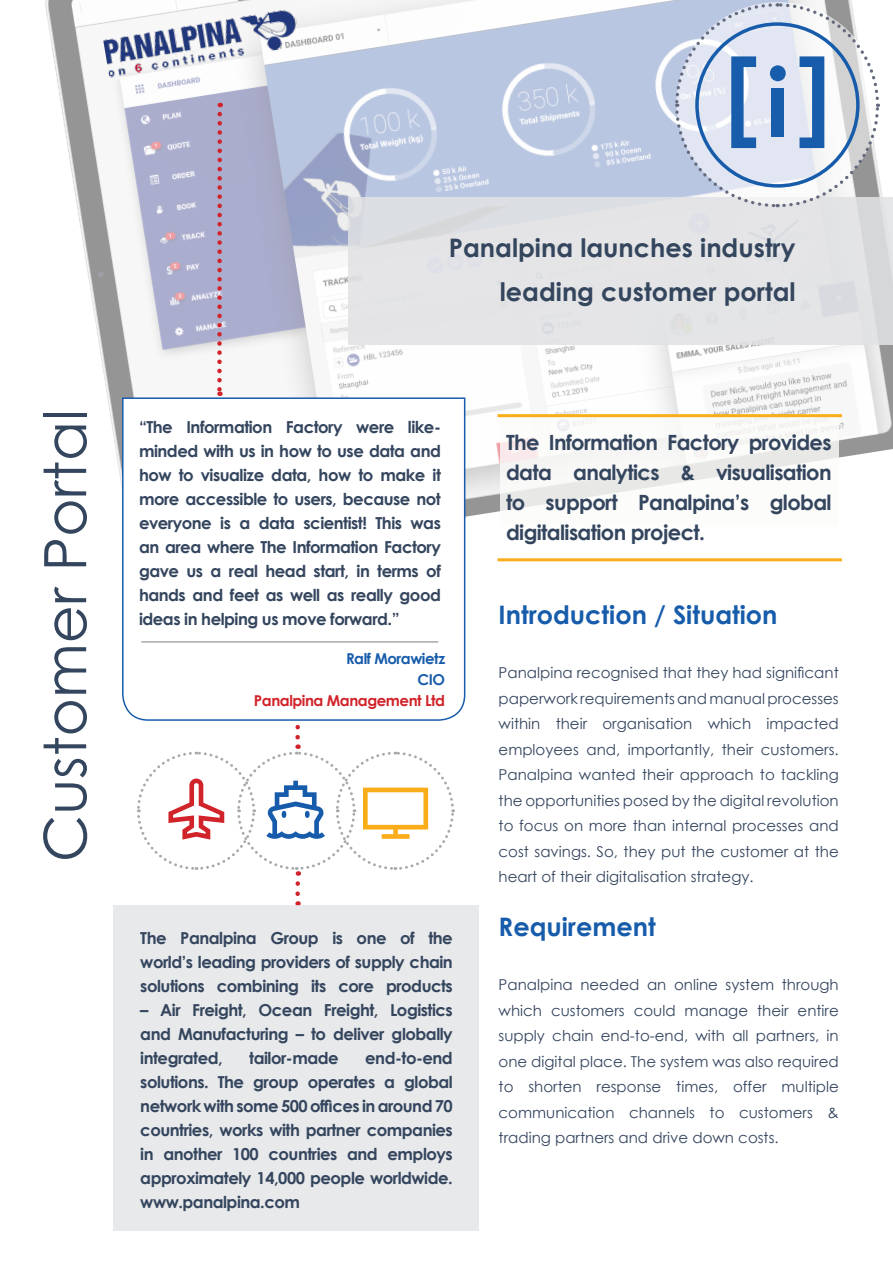
<style>
.page{position:relative;width:893px;height:1263px;background:#fff}
.page>*{position:absolute;margin:0;border:0;box-sizing:border-box;transform-origin:0 0}
.Copy{font:74.4px "Line Awesome";color:#faad19}
.t1{font:58.5px "Century Gothic";color:#34455e}
.t2{font:700 25.5px "Century Gothic";color:#34455e}
.t3{font:700 25.5px "Century Gothic";color:#175cab}
.t4{font:700 21px/30px "Century Gothic";letter-spacing:-.03em;color:#34455e;text-align:justify}
.t5{font:700 16.5px/24px "Century Gothic";letter-spacing:-.03em;color:#34455e;text-align:justify}
.t6{font:15px/25.5px "Century Gothic";color:#34455e;text-align:justify}
.t7{font:700 15px "Century Gothic";letter-spacing:-.03em;color:#d1232a}
.t8{font:700 15px "Century Gothic";letter-spacing:-.03em;color:#175cab}
</style>
<div class="page">
<img style="left:45px;top:0;width:848px;height:562px">
<svg style="left:79px;top:0;width:97px;height:25px"></svg>
<img style="left:103px;top:8px;width:198px;height:70px">
<div style="left:349px;top:197px;width:544px;height:147px;background:#e1e2e4"></div>
<svg style="left:217px;top:114px;width:5px;height:282px"></svg>
<svg style="left:673px;top:1px;width:208px;height:208px"></svg>
<svg style="left:295px;top:883px;width:5px;height:23px"></svg>
<svg style="left:121px;top:397px;width:345px;height:321px"></svg>
<div style="left:113px;top:906px;width:365px;height:325px;background:#e8e9ea"></div>
<hr style="left:141px;top:641px;width:297px;height:2px;background:#a8a9ad">
<svg style="left:500px;top:418px;width:339px;height:109px"></svg>
<hr style="left:497px;top:558px;width:345px;height:3px;background:#faad19">
<hr style="left:497px;top:414px;width:345px;height:3px;background:#faad19">
<svg style="left:135px;top:717px;width:321px;height:159px"></svg>
<p class="t1" style="left:29px;top:862px;width:454px;rotate:-90deg">Customer Portal</p>
<p class="t2" style="left:449px;top:232px;width:348px">Panalpina launches industry</p>
<p class="t2" style="left:500px;top:275px;width:297px">leading customer portal</p>
<p class="t5" style="left:139px;top:414px;width:303px">“The Information Factory were like&shy;minded with us in how to use data and how to visualize data, how to make it more accessible to users, because not everyone is a data scientist! This was an area where The Information Factory gave us a real head start, in terms of hands and feet as well as really good ideas in helping us move forward.”</p>
<p class="t8" style="left:346px;top:649px;width:101px">Ralf Morawietz</p>
<p class="t8" style="left:418px;top:670px;width:29px">CIO</p>
<p class="t7" style="left:254px;top:691px;width:193px">Panalpina Management Ltd</p>
<p class="Copy" style="left:358px;top:769px;width:76px">•</p>
<p class="t5" style="left:140px;top:925px;width:314px">The Panalpina Group is one of the world’s leading providers of supply chain solutions combining its core products</p>
<p class="t5" style="left:140px;top:997px;width:314px">– Air Freight, Ocean Freight, Logistics and Manufacturing – to deliver globally integrated,</p>
<p class="t5" style="left:249px;top:1045px;width:91px">tailor-made</p>
<p class="t5" style="left:140px;top:1045px;width:314px;text-indent:225px">end-to-end solutions. The group operates a global network with some 500 offices in around 70 countries, works with partner companies in another 100 countries and employs approximately 14,000 people worldwide. www.panalpina.com</p>
<p class="t4" style="left:506px;top:426px;width:327px">The Information Factory provides data analytics &amp; visualisation to support Panalpina’s global digitalisation project.</p>
<p class="t3" style="left:499px;top:599px;width:280px">Introduction / Situation</p>
<p class="t6" style="left:499px;top:660px;width:342px">Panalpina recognised that they had significant paperwork requirements and manual processes within their organisation which impacted employees and, importantly, their customers.<br>Panalpina wanted their approach to tackling the opportunities posed by the digital revolution to focus on more than internal processes and cost savings. So, they put the customer at the heart of their digitalisation strategy.</p>
<p class="t3" style="left:499px;top:911px;width:159px">Requirement</p>
<p class="t6" style="left:499px;top:972px;width:342px">Panalpina needed an online system through which customers could manage their entire supply chain end-to-end, with all partners, in one digital place. The system was also required to shorten response times, offer multiple communication channels to customers &amp; trading partners and drive down costs.</p>
</div>
